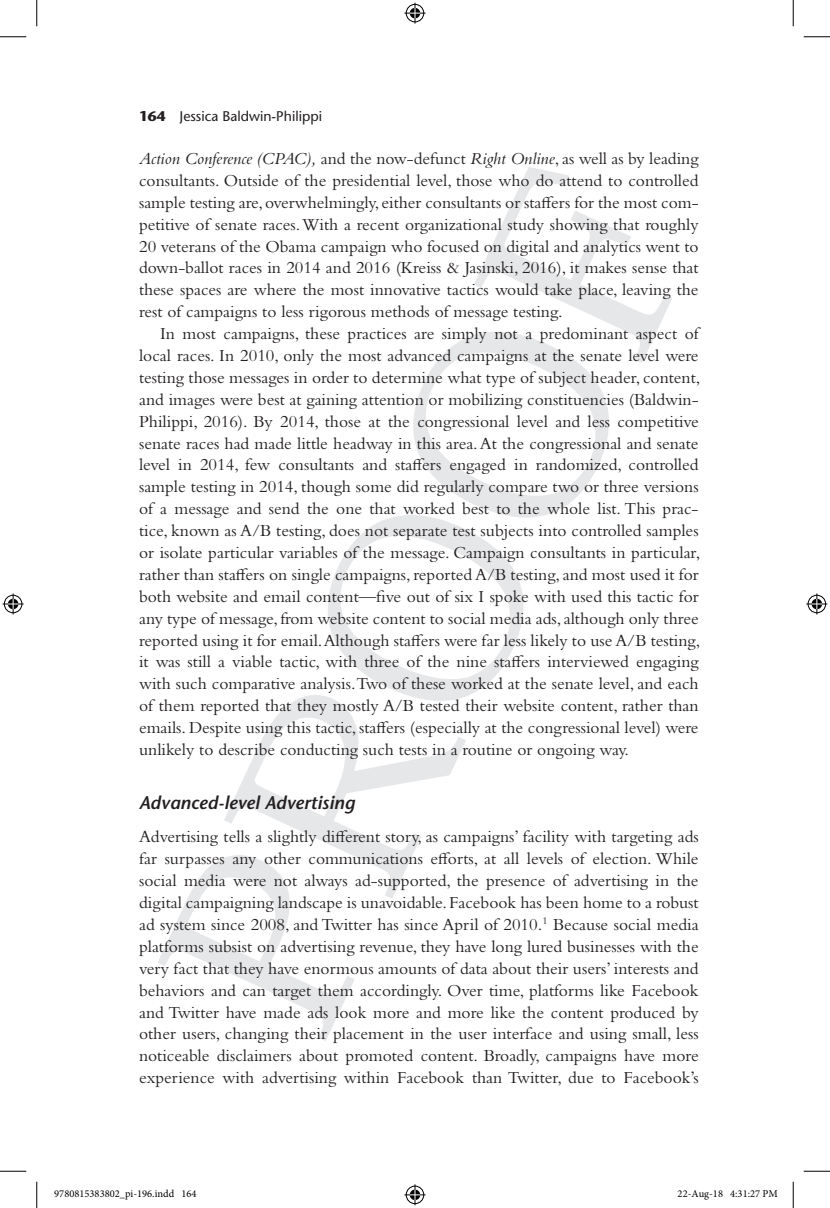
<style>
.page{position:relative;width:830px;height:1208px;background:#fff}
.page>*{position:absolute;margin:0;border:0;box-sizing:border-box;transform-origin:0 0}
.t1{font:italic 600 18.38px "Stone Sans Std";color:#231f20}
.t2{font:17.5px/21.9px "Bembo Std";color:#231f20;text-align:justify}
.t3{font:500 14px "Stone Sans Std";color:#231f20}
.t4{font:10.5px "Minion Pro";color:#000}
.s1{font-weight:700}
.s2{font-style:italic}
</style>
<div class="page">
<svg style="left:158px;top:858px;width:196px;height:183px"></svg>
<svg style="left:224px;top:695px;width:242px;height:203px"></svg>
<svg style="left:324px;top:167px;width:348px;height:537px"></svg>
<svg style="left:0;top:36px;width:26px;height:1px"></svg>
<svg style="left:803px;top:36px;width:27px;height:1px"></svg>
<svg style="left:0;top:1170px;width:26px;height:1px"></svg>
<svg style="left:803px;top:1170px;width:27px;height:1px"></svg>
<svg style="left:36px;top:0;width:1px;height:26px"></svg>
<svg style="left:36px;top:1181px;width:1px;height:27px"></svg>
<svg style="left:792px;top:0;width:1px;height:26px"></svg>
<svg style="left:792px;top:1181px;width:1px;height:27px"></svg>
<svg style="left:404px;top:3px;width:21px;height:21px"></svg>
<svg style="left:404px;top:1184px;width:21px;height:21px"></svg>
<svg style="left:3px;top:593px;width:21px;height:21px"></svg>
<svg style="left:806px;top:593px;width:21px;height:21px"></svg>
<p class="t3" style="left:139px;top:108px;width:184px"><span class="s1">164</span> Jessica Baldwin-Philippi</p>
<p class="t2" style="left:139px;top:147px;width:561px"><span class="s2">Action Conference (CPAC),</span> and the now-defunct <span class="s2">Right Online</span>, as well as by leading consultants. Outside of the presidential level, those who do attend to controlled sample testing are, overwhelmingly, either consultants or staffers for the most com&shy;petitive of senate races. With a recent organizational study showing that roughly 20 veterans of the Obama campaign who focused on digital and analytics went to down-ballot races in 2014 and 2016 (Kreiss &amp; Jasinski, 2016), it makes sense that these spaces are where the most innovative tactics would take place, leaving the rest of campaigns to less rigorous methods of message testing.</p>
<p class="t2" style="left:139px;top:322px;width:562px;text-indent:21px">In most campaigns, these practices are simply not a predominant aspect of local races. In 2010, only the most advanced campaigns at the senate level were testing those messages in order to determine what type of subject header, content, and images were best at gaining attention or mobilizing constituencies (Baldwin-Philippi, 2016). By 2014, those at the congressional level and less competitive senate races had made little headway in this area. At the congressional and senate level in 2014, few consultants and staffers engaged in randomized, controlled sample testing in 2014, though some did regularly compare two or three versions of a message and send the one that worked best to the whole list. This prac&shy;tice, known as A/B testing, does not separate test subjects into controlled samples or isolate particular variables of the message. Campaign consultants in particular, rather than staffers on single campaigns, reported A/B testing, and most used it for both website and email content—five out of six I spoke with used this tactic for any type of message, from website content to social media ads, although only three reported using it for email. Although staffers were far less likely to use A/B testing, it was still a viable tactic, with three of the nine staffers interviewed engaging with such comparative analysis. Two of these worked at the senate level, and each of them reported that they mostly A/B tested their website content, rather than emails. Despite using this tactic, staffers (especially at the congressional level) were unlikely to describe conducting such tests in a routine or ongoing way.</p>
<p class="t1" style="left:139px;top:791px;width:217px">Advanced-level Advertising</p>
<p class="t2" style="left:139px;top:825px;width:561px">Advertising tells a slightly different story, as campaigns’ facility with targeting ads far surpasses any other communications efforts, at all levels of election. While social media were not always ad-supported, the presence of advertising in the digital campaigning landscape is unavoidable. Facebook has been home to a robust ad system since 2008, and Twitter has since April of 2010.<sup>1</sup> Because social media platforms subsist on advertising revenue, they have long lured businesses with the very fact that they have enormous amounts of data about their users’ interests and behaviors and can target them accordingly. Over time, platforms like Facebook and Twitter have made ads look more and more like the content produced by other users, changing their placement in the user interface and using small, less noticeable disclaimers about promoted content. Broadly, campaigns have more experience with advertising within Facebook than Twitter, due to Facebook’s</p>
<p class="t4" style="left:54px;top:1187px;width:144px">9780815383802_pi-196.indd 164</p>
<p class="t4" style="left:677px;top:1187px;width:102px">22-Aug-18 4:31:27 PM</p>
</div>
